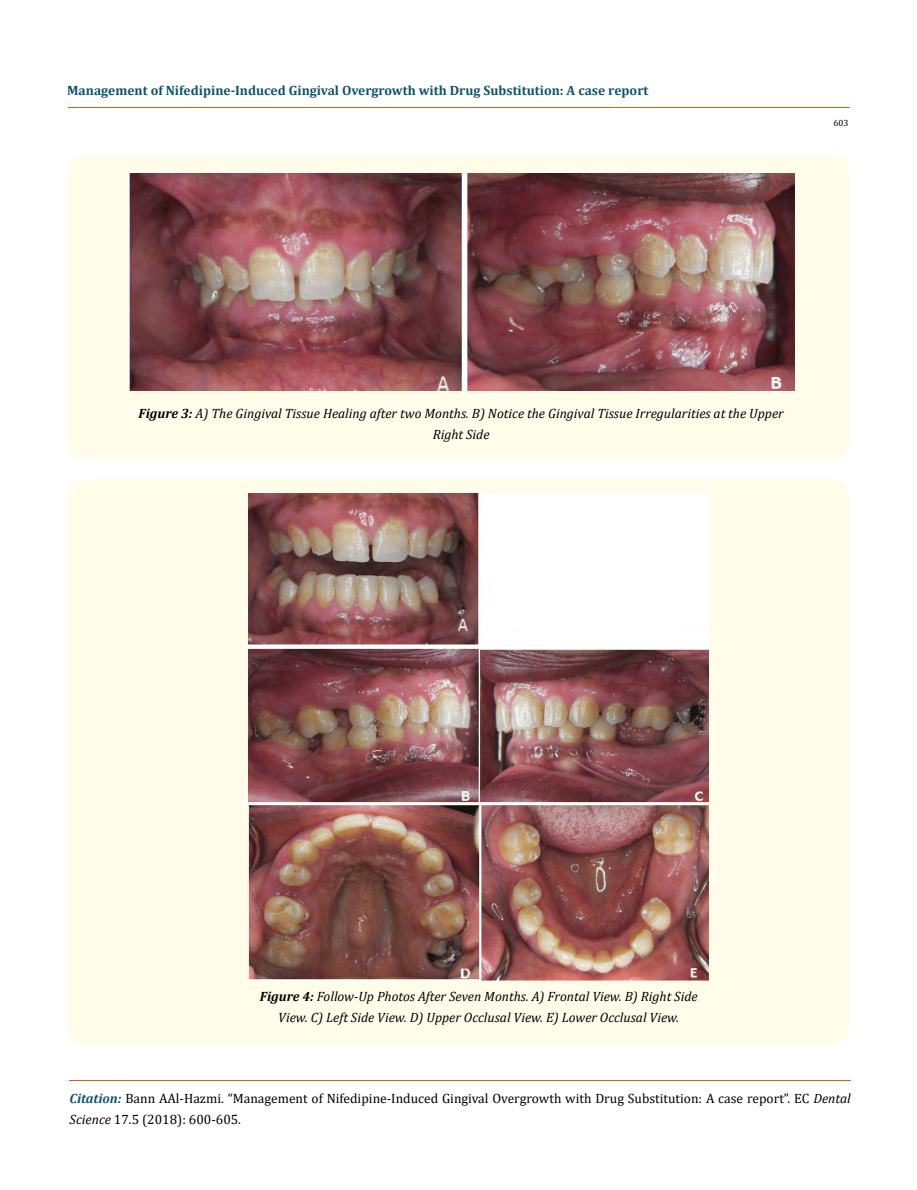
<style>
.page{position:relative;width:917px;height:1190px;background:#fff}
.page>*{position:absolute;margin:0;border:0;box-sizing:border-box;transform-origin:0 0}
.t1{font:italic 13.5px/21px "Cambria";color:#000;text-align:center}
.t2{font:13.5px/21px "Cambria";color:#000}
.t3{font:700 13.5px "Cambria";color:#0e546a}
.t4{font:9px "Cambria";color:#000}
.s1{font-weight:700}
.s2{font-weight:700;font-style:italic;color:#0e546a}
.s3{font-style:italic}
</style>
<div class="page">
<hr style="left:68px;top:108px;width:781px;height:1px;background:#e05d1a">
<hr style="left:69px;top:1080px;width:781px;height:1px;background:#e05d1a">
<div style="left:68px;top:155px;width:781px;height:304px;background:#fffde9;border-radius:18px"></div>
<img style="left:128px;top:173px;width:666px;height:217px">
<div style="left:68px;top:479px;width:781px;height:565px;background:#fffde9;border-radius:18px"></div>
<img style="left:249px;top:493px;width:459px;height:487px">
<p class="t3" style="left:67px;top:80px;width:582px">Management of Nifedipine-Induced Gingival Overgrowth with Drug Substitution: A case report</p>
<p class="t4" style="left:833px;top:118px;width:16px">603</p>
<p class="t1" style="left:139px;top:402px;width:646px"><span class="s1">Figure 3:</span> A) The Gingival Tissue Healing after two Months. B) Notice the Gingival Tissue Irregularities at the Upper<br>Right Side</p>
<p class="t1" style="left:260px;top:985px;width:439px"><span class="s1">Figure 4:</span> Follow-Up Photos After Seven Months. A) Frontal View. B) Right Side<br>View. C) Left Side View. D) Upper Occlusal View. E) Lower Occlusal View.</p>
<p class="t2" style="left:70px;top:1088px;width:782px"><span class="s2">Citation:</span> Bann AAl-Hazmi. “Management of Nifedipine-Induced Gingival Overgrowth with Drug Substitution: A case report”. EC <span class="s3">Dental<br>Science</span> 17.5 (2018): 600-605.</p>
</div>
